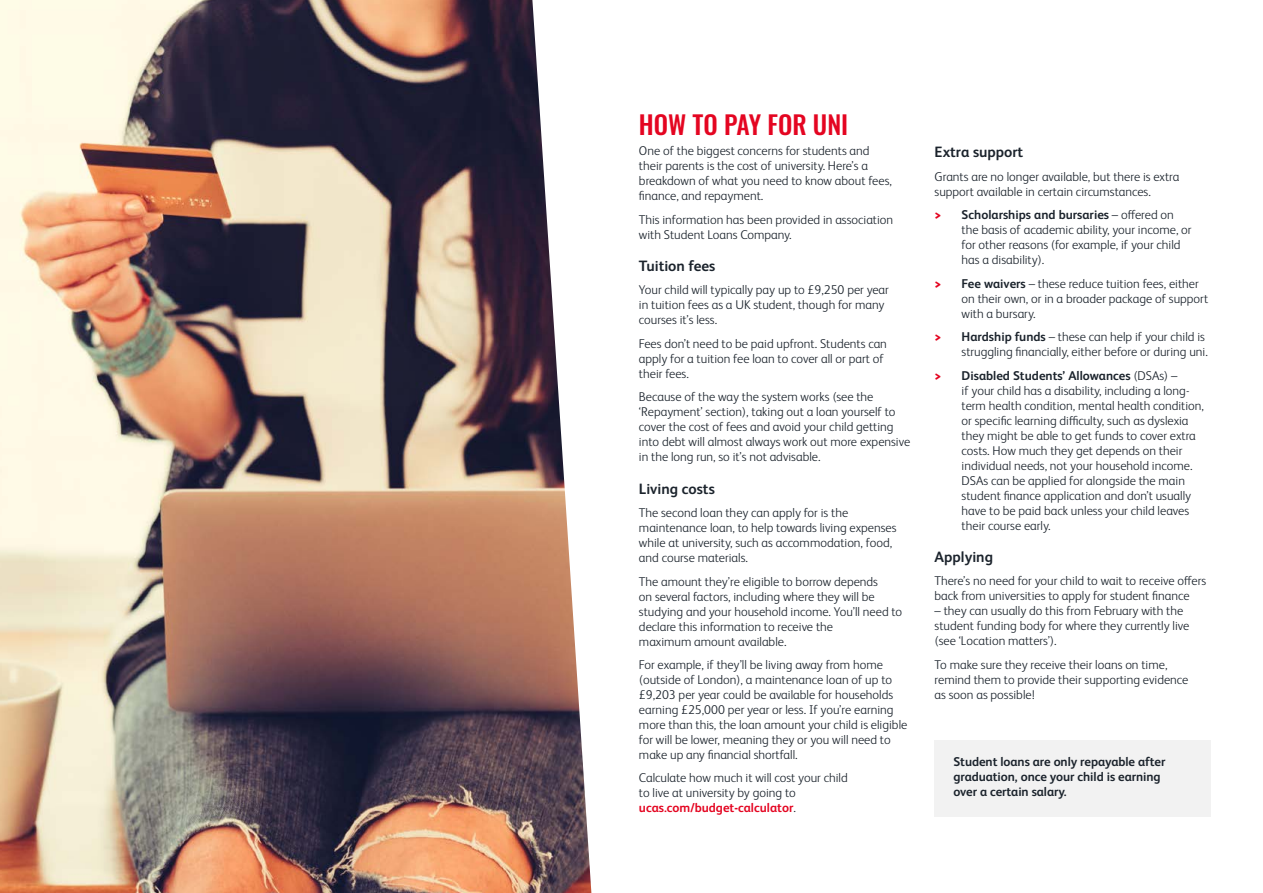
<style>
.page{position:relative;width:1263px;height:893px;background:#fff}
.page>*{position:absolute;margin:0;border:0;box-sizing:border-box;transform-origin:0 0}
.t1{font:500 25.5px "Oswald";color:#e40521}
.t2{font:700 15px "FS Albert Pro";color:#1b232c}
.t3{font:300 12.75px/15px "FS Albert Pro";color:#1b232c}
.t4{font:700 12.75px/15px "FS Albert Pro";letter-spacing:-.005em;color:#1b232c}
.s1{font-weight:700;color:#e40521}
.s2{font-weight:800;color:#e40521}
.s3{font-weight:700}
</style>
<div class="page">
<div style="left:934px;top:740px;width:277px;height:76px;background:#f2f2f2"></div>
<img style="left:0;top:0;width:591px;height:893px">
<h1 class="t1" style="left:639px;top:111px;width:211px">HOW TO PAY FOR UNI</h1>
<p class="t3" style="left:639px;top:143px;width:254px">One of the biggest concerns for students and their parents is the cost of university. Here’s a breakdown of what you need to know about fees, finance, and repayment.</p>
<p class="t3" style="left:639px;top:211px;width:256px">This information has been provided in association with Student Loans Company.</p>
<p class="t2" style="left:639px;top:255px;width:78px">Tuition fees</p>
<p class="t3" style="left:639px;top:282px;width:251px">Your child will typically pay up to £9,250 per year in tuition fees as a UK student, though for many courses it’s less.</p>
<p class="t3" style="left:639px;top:335px;width:249px">Fees don’t need to be paid upfront. Students can apply for a tuition fee loan to cover all or part of their fees.</p>
<p class="t3" style="left:639px;top:389px;width:273px">Because of the way the system works (see the ‘Repayment’ section), taking out a loan yourself to cover the cost of fees and avoid your child getting into debt will almost always work out more expensive in the long run, so it’s not advisable.</p>
<p class="t2" style="left:639px;top:478px;width:77px">Living costs</p>
<p class="t3" style="left:639px;top:504px;width:259px">The second loan they can apply for is the maintenance loan, to help towards living expenses while at university, such as accommodation, food, and course materials.</p>
<p class="t3" style="left:639px;top:573px;width:265px">The amount they’re eligible to borrow depends<br>on several factors, including where they will be studying and your household income. You’ll need to declare this information to receive the<br>maximum amount available.</p>
<p class="t3" style="left:639px;top:656px;width:270px">For example, if they’ll be living away from home (outside of London), a maintenance loan of up to £9,203 per year could be available for households earning £25,000 per year or less. If you’re earning more than this, the loan amount your child is eligible for will be lower, meaning they or you will need to make up any financial shortfall.</p>
<p class="t3" style="left:639px;top:770px;width:210px">Calculate how much it will cost your child to live at university by going to <span class="s1">ucas.com/budget-calculator</span>.</p>
<p class="t2" style="left:934px;top:141px;width:90px">Extra support</p>
<p class="t3" style="left:934px;top:168px;width:246px">Grants are no longer available, but there is extra support available in certain circumstances.</p>
<p class="t3" style="left:961px;top:207px;width:231px;text-indent:-27px"><span class="s2">&gt;</span> <span class="s3">Scholarships and bursaries</span> – offered on the basis of academic ability, your income, or for other reasons (for example, if your child has a disability).</p>
<p class="t3" style="left:961px;top:275px;width:248px;text-indent:-27px"><span class="s2">&gt;</span> <span class="s3">Fee waivers</span> – these reduce tuition fees, either on their own, or in a broader package of support with a bursary.</p>
<p class="t3" style="left:934px;top:328px;width:275px;text-align:right"><span class="s2">&gt;</span> <span class="s3">Hardship funds</span> – these can help if your child is struggling financially, either before or during uni.</p>
<p class="t3" style="left:961px;top:367px;width:244px;text-indent:-27px"><span class="s2">&gt;</span> <span class="s3">Disabled Students’ Allowances</span> (DSAs) –<br>if your child has a disability, including a long&shy;term health condition, mental health condition, or specific learning difficulty, such as dyslexia they might be able to get funds to cover extra costs. How much they get depends on their individual needs, not your household income.<br>DSAs can be applied for alongside the main student finance application and don’t usually have to be paid back unless your child leaves their course early.</p>
<p class="t2" style="left:934px;top:546px;width:60px">Applying</p>
<p class="t3" style="left:934px;top:573px;width:273px">There’s no need for your child to wait to receive offers back from universities to apply for student finance</p>
<p class="t3" style="left:934px;top:603px;width:256px">– they can usually do this from February with the student funding body for where they currently live (see ‘Location matters’).</p>
<p class="t3" style="left:934px;top:656px;width:255px">To make sure they receive their loans on time, remind them to provide their supporting evidence as soon as possible!</p>
<p class="t4" style="left:953px;top:754px;width:214px">Student loans are only repayable after graduation, once your child is earning over a certain salary.</p>
</div>
